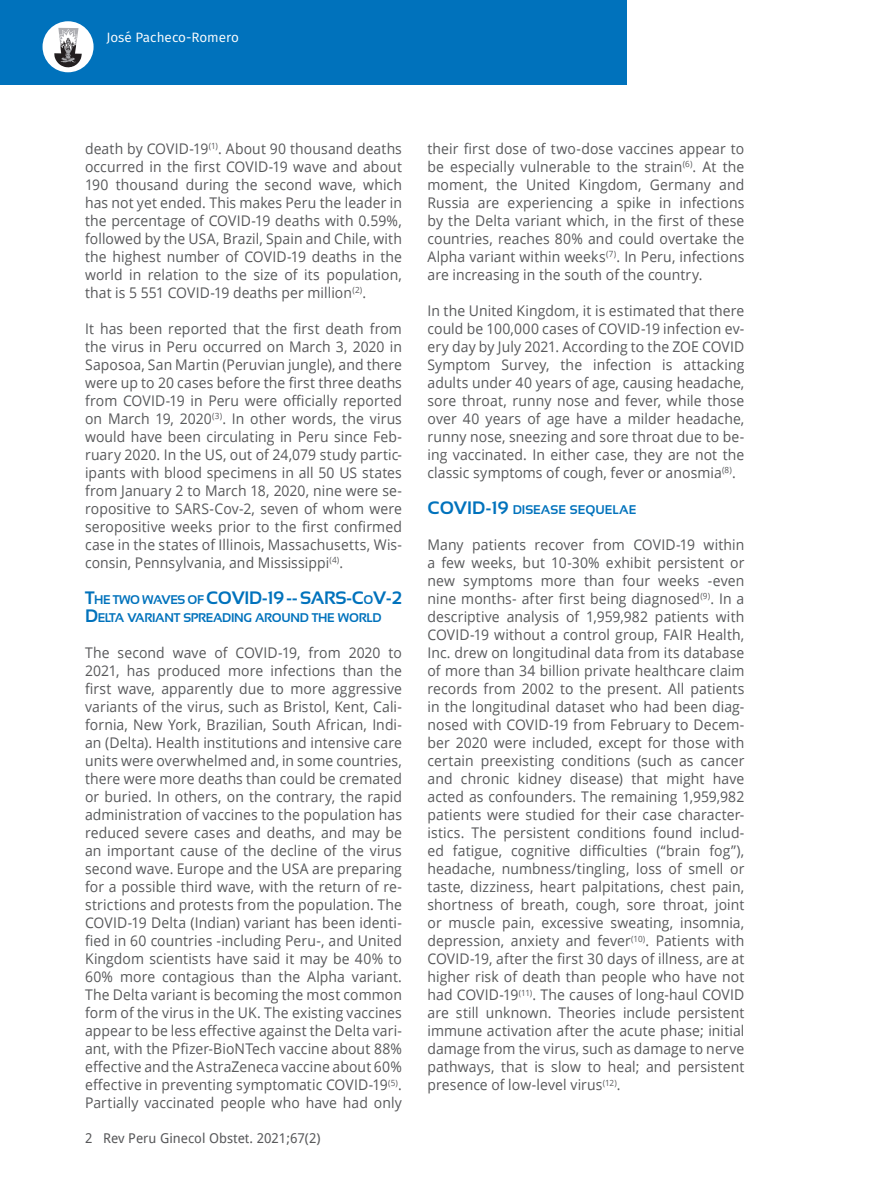
<style>
.page{position:relative;width:872px;height:1191px;background:#fff}
.page>*{position:absolute;margin:0;border:0;box-sizing:border-box;transform-origin:0 0}
.t1{font:700 18px "Sansation";letter-spacing:-.02em;color:#0072bc}
.t2{font:14.7px/18px "Open Sans";letter-spacing:.005em;color:#57585a;text-align:justify;scale:.95 1}
.t3{font:13.5px "Droid Sans";color:#57585a}
.t4{font:13.5px "Fira Sans";color:#fff}
.t5{font:700 12.6px "Sansation";letter-spacing:-.03em;color:#0072bc}
.t6{font:700 12.6px "Sansation";color:#0072bc}
.s1{font-size:12.6px}
.s2{font-size:18px}
</style>
<div class="page">
<div style="left:0;top:0;width:626px;height:85px;background:#0072bc"></div>
<div style="left:43px;top:21px;width:51px;height:51px;background:#fff;border-radius:50%"></div>
<svg style="left:54px;top:28px;width:28px;height:40px"></svg>
<p class="t4" style="left:106px;top:28px;width:134px">José Pacheco-Romero</p>
<p class="t2" style="left:85px;top:139px;width:335px">death by COVID-19<sup>(1)</sup>. About 90 thousand deaths occurred in the first COVID-19 wave and about 190 thousand during the second wave, which has not yet ended. This makes Peru the leader in the percentage of COVID-19 deaths with 0.59%, followed by the USA, Brazil, Spain and Chile, with the highest number of COVID-19 deaths in the world in relation to the size of its population, that is 5 551 COVID-19 deaths per million<sup>(2)</sup>.</p>
<p class="t2" style="left:85px;top:319px;width:335px">It has been reported that the first death from the virus in Peru occurred on March 3, 2020 in Saposoa, San Martin (Peruvian jungle), and there were up to 20 cases before the first three deaths from COVID-19 in Peru were officially reported on March 19, 2020<sup>(3)</sup>. In other words, the virus would have been circulating in Peru since Feb&shy;ruary 2020. In the US, out of 24,079 study partic&shy;ipants with blood specimens in all 50 US states from January 2 to March 18, 2020, nine were se&shy;ropositive to SARS-Cov-2, seven of whom were seropositive weeks prior to the first confirmed case in the states of Illinois, Massachusetts, Wis&shy;consin, Pennsylvania, and Mississippi<sup>(4)</sup>.</p>
<p class="t1" style="left:85px;top:588px;width:228px">T<span class="s1">HE TWO WAVES OF</span> COVID-19 -- SARS</p>
<p class="t1" style="left:346px;top:588px;width:57px">-C<span class="s1">O</span>V-2</p>
<p class="t5" style="left:85px;top:611px;width:297px"><span class="s2">D</span>ELTA VARIANT SPREADI NG AROUND THE WORLD</p>
<p class="t2" style="left:85px;top:643px;width:335px">The second wave of COVID-19, from 2020 to 2021, has produced more infections than the first wave, apparently due to more aggressive variants of the virus, such as Bristol, Kent, Cali&shy;fornia, New York, Brazilian, South African, Indi&shy;an (Delta). Health institutions and intensive care units were overwhelmed and, in some countries, there were more deaths than could be cremated or buried. In others, on the contrary, the rapid administration of vaccines to the population has reduced severe cases and deaths, and may be an important cause of the decline of the virus second wave. Europe and the USA are preparing for a possible third wave, with the return of re&shy;strictions and protests from the population. The COVID-19 Delta (Indian) variant has been identi&shy;fied in 60 countries -including Peru-, and United Kingdom scientists have said it may be 40% to 60% more contagious than the Alpha variant.<br>The Delta variant is becoming the most common form of the virus in the UK. The existing vaccines appear to be less effective against the Delta vari&shy;ant, with the Pfizer-BioNTech vaccine about 88% effective and the AstraZeneca vaccine about 60% effective in preventing symptomatic COVID-19<sup>(5)</sup>.<br>Partially vaccinated people who have had only</p>
<p class="t3" style="left:85px;top:1128px;width:237px">2 Rev Peru Ginecol Obstet. 2021;67(2)</p>
<p class="t2" style="left:427px;top:139px;width:335px">their first dose of two-dose vaccines appear to be especially vulnerable to the strain<sup>(6)</sup>. At the moment, the United Kingdom, Germany and Russia are experiencing a spike in infections by the Delta variant which, in the first of these countries, reaches 80% and could overtake the Alpha variant within weeks<sup>(7)</sup>. In Peru, infections are increasing in the south of the country.</p>
<p class="t2" style="left:427px;top:301px;width:335px">In the United Kingdom, it is estimated that there could be 100,000 cases of COVID-19 infection ev&shy;ery day by July 2021. According to the ZOE COVID Symptom Survey, the infection is attacking adults under 40 years of age, causing headache, sore throat, runny nose and fever, while those over 40 years of age have a milder headache, runny nose, sneezing and sore throat due to be&shy;ing vaccinated. In either case, they are not the classic symptoms of cough, fever or anosmia<sup>(8)</sup>.</p>
<p class="t6" style="left:427px;top:503px;width:210px"><span class="s2">COVID-19</span> DISEASE SEQUELAE</p>
<p class="t2" style="left:427px;top:535px;width:335px">Many patients recover from COVID-19 within a few weeks, but 10-30% exhibit persistent or new symptoms more than four weeks -even nine months- after first being diagnosed<sup>(9)</sup>. In a descriptive analysis of 1,959,982 patients with COVID-19 without a control group, FAIR Health, Inc. drew on longitudinal data from its database of more than 34 billion private healthcare claim records from 2002 to the present. All patients in the longitudinal dataset who had been diag&shy;nosed with COVID-19 from February to Decem&shy;ber 2020 were included, except for those with certain preexisting conditions (such as cancer and chronic kidney disease) that might have acted as confounders. The remaining 1,959,982 patients were studied for their case character&shy;istics. The persistent conditions found includ&shy;ed fatigue, cognitive difficulties (“brain fog”), headache, numbness/tingling, loss of smell or taste, dizziness, heart palpitations, chest pain, shortness of breath, cough, sore throat, joint or muscle pain, excessive sweating, insomnia, depression, anxiety and fever<sup>(10)</sup>. Patients with COVID-19, after the first 30 days of illness, are at higher risk of death than people who have not had COVID-19<sup>(11)</sup>. The causes of long-haul COVID are still unknown. Theories include persistent immune activation after the acute phase; initial damage from the virus, such as damage to nerve pathways, that is slow to heal; and persistent presence of low-level virus<sup>(12)</sup>.</p>
</div>
